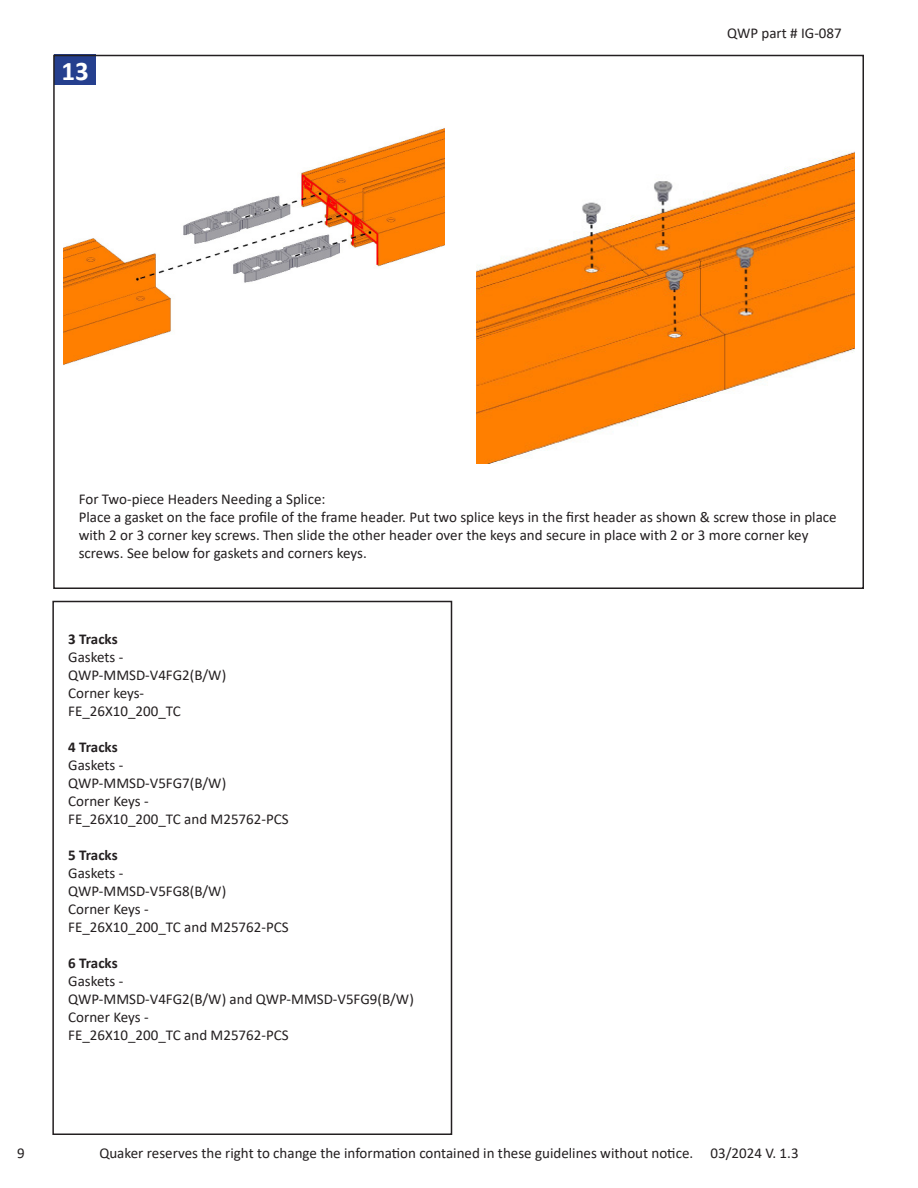
<style>
.page{position:relative;width:918px;height:1188px;background:#fff}
.page>*{position:absolute;margin:0;border:0;box-sizing:border-box;transform-origin:0 0}
.t1{font:700 27px "Calibri";color:#fff}
.QWP_Paragrahp1{font:15px/18px "Calibri";color:#231f20}
.t2{font:700 15px "Calibri";letter-spacing:-.01em;color:#231f20}
</style>
<div class="page">
<img style="left:63px;top:128px;width:381px;height:237px">
<div style="left:55px;top:55px;width:41px;height:30px;background:#253f8e"></div>
<img style="left:476px;top:151px;width:379px;height:312px">
<div style="left:52px;top:601px;width:400px;height:534px;border:2px solid #231f20"></div>
<p class="t1" style="left:61px;top:52px;width:29px">13</p>
<p class="QWP_Paragrahp1" style="left:727px;top:24px;width:116px">QWP part # IG-087</p>
<p class="QWP_Paragrahp1" style="left:79px;top:490px;width:248px">For Two-piece Headers Needing a Splice:</p>
<p class="QWP_Paragrahp1" style="left:79px;top:508px;width:760px">Place a gasket on the face profile of the frame header. Put two splice keys in the first header as shown &amp; screw those in place with 2 or 3 corner key screws. Then slide the other header over the keys and secure in place with 2 or 3 more corner key screws. See below for gaskets and corners keys.</p>
<p class="t2" style="left:68px;top:628px;width:51px">3 Tracks</p>
<p class="QWP_Paragrahp1" style="left:68px;top:647px;width:57px">Gaskets -</p>
<p class="QWP_Paragrahp1" style="left:68px;top:665px;width:159px">QWP-MMSD-V4FG2(B/W)</p>
<p class="QWP_Paragrahp1" style="left:68px;top:683px;width:77px">Corner keys-</p>
<p class="QWP_Paragrahp1" style="left:68px;top:701px;width:114px">FE_26X10_200_TC</p>
<p class="t2" style="left:68px;top:736px;width:51px">4 Tracks</p>
<p class="QWP_Paragrahp1" style="left:68px;top:755px;width:57px">Gaskets -</p>
<p class="QWP_Paragrahp1" style="left:68px;top:773px;width:159px">QWP-MMSD-V5FG7(B/W)</p>
<p class="QWP_Paragrahp1" style="left:68px;top:791px;width:82px">Corner Keys -</p>
<p class="QWP_Paragrahp1" style="left:68px;top:809px;width:222px">FE_26X10_200_TC and M25762-PCS</p>
<p class="t2" style="left:68px;top:844px;width:51px">5 Tracks</p>
<p class="QWP_Paragrahp1" style="left:68px;top:863px;width:57px">Gaskets -</p>
<p class="QWP_Paragrahp1" style="left:68px;top:881px;width:159px">QWP-MMSD-V5FG8(B/W)</p>
<p class="QWP_Paragrahp1" style="left:68px;top:899px;width:82px">Corner Keys -</p>
<p class="QWP_Paragrahp1" style="left:68px;top:917px;width:222px">FE_26X10_200_TC and M25762-PCS</p>
<p class="t2" style="left:68px;top:952px;width:51px">6 Tracks</p>
<p class="QWP_Paragrahp1" style="left:68px;top:971px;width:57px">Gaskets -</p>
<p class="QWP_Paragrahp1" style="left:68px;top:989px;width:347px">QWP-MMSD-V4FG2(B/W) and QWP-MMSD-V5FG9(B/W)</p>
<p class="QWP_Paragrahp1" style="left:68px;top:1007px;width:82px">Corner Keys -</p>
<p class="QWP_Paragrahp1" style="left:68px;top:1025px;width:222px">FE_26X10_200_TC and M25762-PCS</p>
<p class="QWP_Paragrahp1" style="left:17px;top:1144px;width:9px">9</p>
<p class="QWP_Paragrahp1" style="left:99px;top:1144px;width:701px">Quaker reserves the right to change the information contained in these guidelines without notice. 03/2024 V. 1.3</p>
</div>
